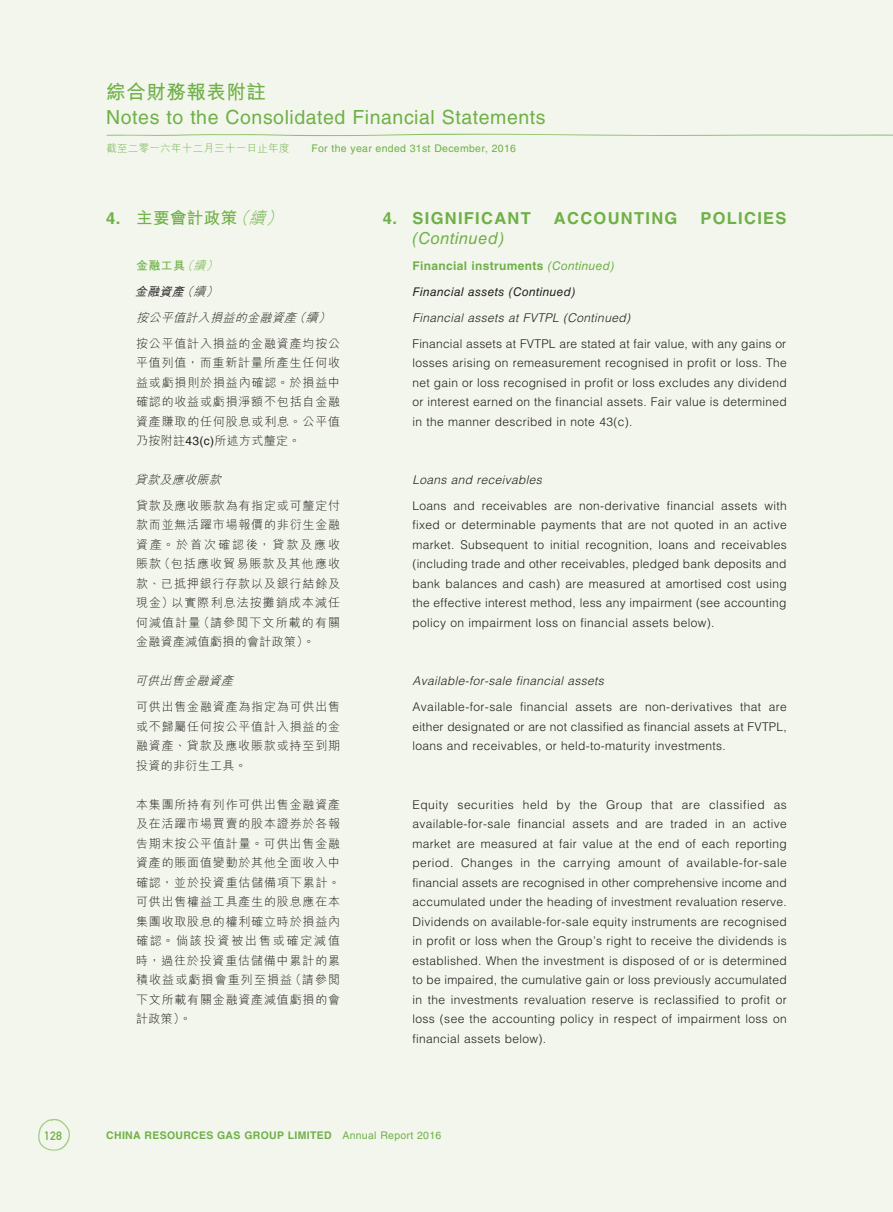
<style>
.page{position:relative;width:893px;height:1212px;background:#f3f6ec}
.page>*{position:absolute;margin:0;border:0;box-sizing:border-box;transform-origin:0 0}
.t1{font:19.5px "Helvetica LT Std";letter-spacing:.03em;color:#6fb048}
.t2{font:700 19.5px "M Hei HK";letter-spacing:.03em;color:#6fb048}
.t3{font:700 16.5px "Helvetica LT Std";letter-spacing:.08em;color:#6fb048}
.t4{font:italic 16.5px "Helvetica LT Std";letter-spacing:.03em;color:#6fb048}
.t5{font:700 16.5px "M Hei HK";letter-spacing:.03em;color:#6fb048}
.t6{font:300 12px/19.5px "Helvetica LT Std";letter-spacing:.03em;color:#231f20;text-align:justify}
.t7{font:300 12px/19.5px "M Hei HK";letter-spacing:.07em;color:#231f20;text-align:justify}
.t8{font:italic 300 12px "Helvetica LT Std";letter-spacing:.03em;color:#231f20}
.t9{font:italic 12px/25.8px "Helvetica LT Std";letter-spacing:.03em;color:#231f20}
.t10{font:italic 300 12px/26px "M Hei HK";color:#231f20}
.t11{font:12px "DIN Mittelschrift Std";color:#6fb048}
.t12{font:700 10.5px "Helvetica LT Std";letter-spacing:.03em;color:#6fb048}
.t13{font:10.5px "Helvetica LT Std";letter-spacing:.03em;color:#6fb048}
.t14{font:300 10.5px "M Hei HK";letter-spacing:.03em;color:#6fb048}
.s1{font-family:"Helvetica LT Std"}
.s2{font-weight:300;font-style:italic}
.s3{font-weight:700;font-style:normal;color:#6fb048}
.s4{color:#6fb048}
.s5{font-weight:500}
.s6{font-family:"Helvetica LT Std";font-weight:400}
.s7{font-weight:400}
</style>
<div class="page">
<svg style="left:106px;top:134px;width:787px;height:2px"></svg>
<svg style="left:38px;top:1119px;width:32px;height:32px"></svg>
<h1 class="t2" style="left:106px;top:78px;width:161px">綜合財務報表附註</h1>
<h1 class="t1" style="left:106px;top:106px;width:441px">Notes to the Consolidated Financial Statements</h1>
<p class="t14" style="left:106px;top:141px;width:185px">截至二零一六年十二月三十一日止年度</p>
<p class="t13" style="left:311px;top:142px;width:206px">For the year ended 31st December, 2016</p>
<h2 class="t5" style="left:106px;top:206px;width:183px"><span class="s1">4.</span> 主要會計政策<span class="s2">（續）</span></h2>
<p class="t10" style="left:135px;top:252px;width:201px"><span class="s3">金融工具</span><span class="s4">（續）<br></span><span class="s5">金融資產</span>（續）<br>按公平值計入損益的金融資產（續）</p>
<p class="t7" style="left:136px;top:333px;width:206px">按公平值計入損益的金融資產均按公平值列值，而重新計量所產生任何收益或虧損則於損益內確認。於損益中確認的收益或虧損淨額不包括自金融資產賺取的任何股息或利息。公平值乃按附註<span class="s6">43(c)</span>所述方式釐定。</p>
<p class="t10" style="left:135px;top:466px;width:92px">貸款及應收賬款</p>
<p class="t7" style="left:136px;top:495px;width:206px">貸款及應收賬款為有指定或可釐定付款而並無活躍市場報價的非衍生金融資產。於首次確認後，貸款及應收賬款（包括應收貿易賬款及其他應收款、已抵押銀行存款以及銀行結餘及現金）以實際利息法按攤銷成本減任何減值計量（請參閱下文所載的有關金融資產減值虧損的會計政策）。</p>
<p class="t10" style="left:135px;top:668px;width:104px">可供出售金融資產</p>
<p class="t7" style="left:136px;top:697px;width:206px">可供出售金融資產為指定為可供出售或不歸屬任何按公平值計入損益的金融資產、貸款及應收賬款或持至到期投資的非衍生工具。</p>
<p class="t7" style="left:136px;top:794px;width:206px">本集團所持有列作可供出售金融資產及在活躍市場買賣的股本證券於各報告期末按公平值計量。可供出售金融資產的賬面值變動於其他全面收入中確認，並於投資重估儲備項下累計。可供出售權益工具產生的股息應在本集團收取股息的權利確立時於損益內確認。倘該投資被出售或確定減值時，過往於投資重估儲備中累計的累積收益或虧損會重列至損益（請參閱下文所載有關金融資產減值虧損的會計政策）。</p>
<h2 class="t3" style="left:383px;top:209px;width:150px">4. SIGNIFICANT</h2>
<h2 class="t3" style="left:554px;top:209px;width:125px">ACCOUNTING</h2>
<h2 class="t3" style="left:700px;top:209px;width:88px">POLICIES</h2>
<h2 class="t4" style="left:412px;top:229px;width:93px">(Continued)</h2>
<p class="t9" style="left:412px;top:253px;width:204px"><span class="s3">Financial instruments</span> <span class="s4">(Continued)<br></span>Financial assets (Continued)</p>
<p class="t8" style="left:412px;top:310px;width:219px">Financial assets at FVTPL (Continued)</p>
<p class="t6" style="left:412px;top:333px;width:376px">Financial assets at FVTPL are stated at fair value, with any gains or losses arising on remeasurement recognised in profit or loss. The net gain or loss recognised in profit or loss excludes any dividend or interest earned on the financial assets. Fair value is determined in the manner described in note 43(c).</p>
<p class="t8" style="left:412px;top:472px;width:131px">Loans and receivables</p>
<p class="t6" style="left:412px;top:496px;width:376px">Loans and receivables are non-derivative financial assets with fixed or determinable payments that are not quoted in an active market. Subsequent to initial recognition, loans and receivables (including trade and other receivables, pledged bank deposits and bank balances and cash) are measured at amortised cost using the effective interest method, less any impairment (see accounting policy on impairment loss on financial assets below).</p>
<p class="t8" style="left:412px;top:674px;width:193px">Available-for-sale financial assets</p>
<p class="t6" style="left:412px;top:697px;width:376px">Available-for-sale financial assets are non-derivatives that are either designated or are not classified as financial assets at FVTPL, loans and receivables, or held-to-maturity investments.</p>
<p class="t6" style="left:412px;top:795px;width:376px">Equity securities held by the Group that are classified as available-for-sale financial assets and are traded in an active market are measured at fair value at the end of each reporting period. Changes in the carrying amount of available-for-sale financial assets are recognised in other comprehensive income and accumulated under the heading of investment revaluation reserve.<br>Dividends on available-for-sale equity instruments are recognised in profit or loss when the Group’s right to receive the dividends is established. When the investment is disposed of or is determined to be impaired, the cumulative gain or loss previously accumulated in the investments revaluation reserve is reclassified to profit or loss (see the accounting policy in respect of impairment loss on financial assets below).</p>
<p class="t11" style="left:44px;top:1128px;width:19px">128</p>
<p class="t12" style="left:106px;top:1128px;width:337px">CHINA RESOURCES GAS GROUP LIMITED <span class="s7">Annual Report 2016</span></p>
</div>
